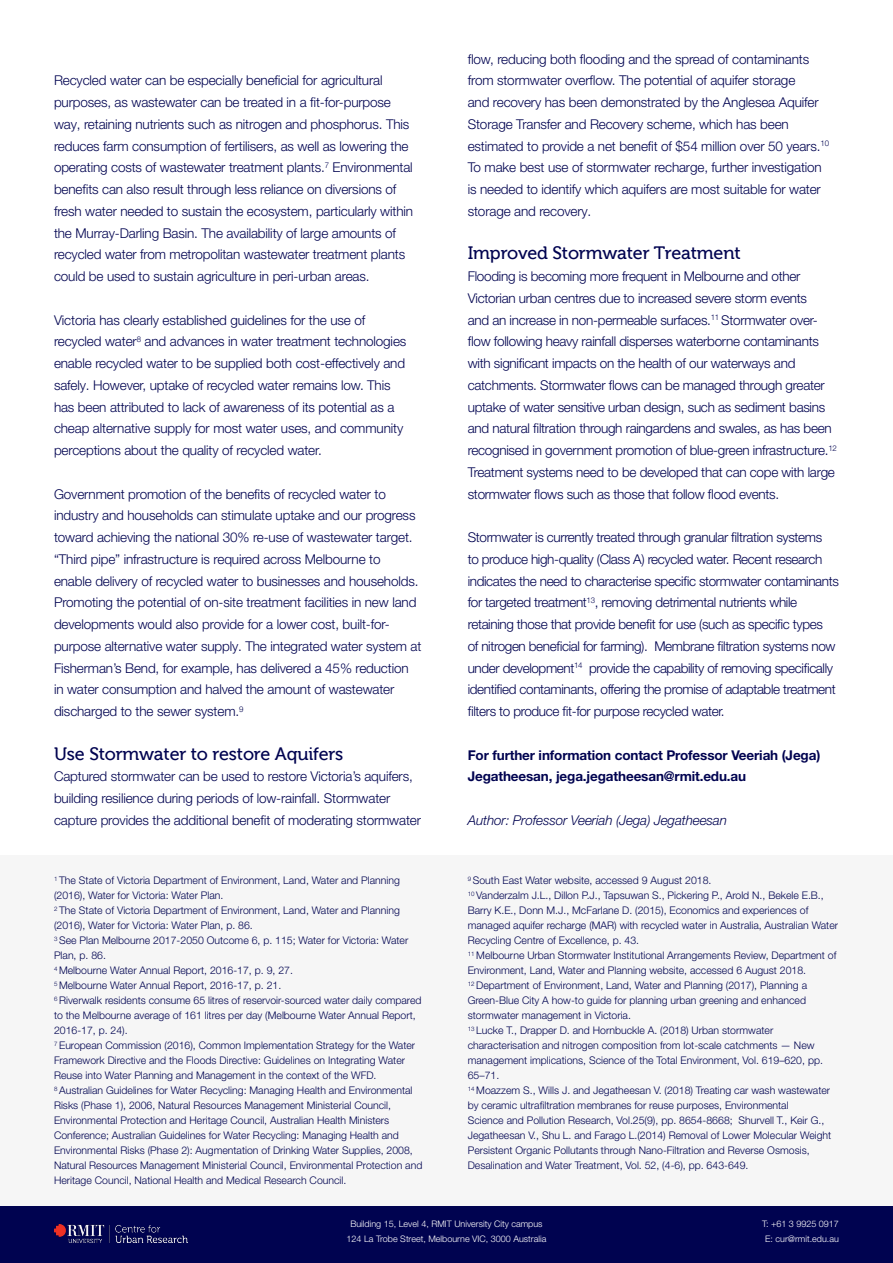
<style>
.page{position:relative;width:893px;height:1263px;background:#fff}
.page>*{position:absolute;margin:0;border:0;box-sizing:border-box;transform-origin:0 0}
.t1{font:18px "Museo 500";letter-spacing:-.01em;color:#000350}
.t2{font:300 13.5px/21.8px "Helvetica Neue LT Pro";letter-spacing:-.01em;color:#000350}
.t3{font:700 13.5px/21.8px "Helvetica Neue LT Pro";letter-spacing:-.01em;color:#000350}
.t4{font:italic 300 13.5px "Helvetica Neue LT Pro";letter-spacing:-.01em;color:#000350}
.t5{font:300 10.5px/15px "Helvetica Neue LT Pro";color:#000350}
.t6{font:300 9px/15px "Helvetica Neue LT Pro";color:#fff;text-align:center}
</style>
<div class="page">
<div style="left:0;top:855px;width:893px;height:408px;background:#f6f6f6"></div>
<div style="left:0;top:1207px;width:893px;height:56px;background:#000350"></div>
<img style="left:54px;top:1224px;width:134px;height:18px">
<p class="t2" style="left:54px;top:69px;width:361px">Recycled water can be especially beneficial for agricultural purposes, as wastewater can be treated in a fit-for-purpose way, retaining nutrients such as nitrogen and phosphorus. This reduces farm consumption of fertilisers, as well as lowering the operating costs of wastewater treatment plants.<sup>7</sup> Environmental benefits can also result through less reliance on diversions of fresh water needed to sustain the ecosystem, particularly within the Murray-Darling Basin. The availability of large amounts of recycled water from metropolitan wastewater treatment plants could be used to sustain agriculture in peri-urban areas.</p>
<p class="t2" style="left:54px;top:309px;width:354px">Victoria has clearly established guidelines for the use of recycled water<sup>8</sup> and advances in water treatment technologies enable recycled water to be supplied both cost-effectively and safely. However, uptake of recycled water remains low. This has been attributed to lack of awareness of its potential as a cheap alternative supply for most water uses, and community perceptions about the quality of recycled water.</p>
<p class="t2" style="left:54px;top:483px;width:369px">Government promotion of the benefits of recycled water to industry and households can stimulate uptake and our progress toward achieving the national 30% re-use of wastewater target. “Third pipe” infrastructure is required across Melbourne to enable delivery of recycled water to businesses and households.<br>Promoting the potential of on-site treatment facilities in new land developments would also provide for a lower cost, built-for&shy;purpose alternative water supply. The integrated water system at Fisherman’s Bend, for example, has delivered a 45% reduction in water consumption and halved the amount of wastewater discharged to the sewer system.<sup>9</sup></p>
<h1 class="t1" style="left:54px;top:744px;width:291px">Use Stormwater to restore Aquifers</h1>
<p class="t2" style="left:54px;top:765px;width:368px">Captured stormwater can be used to restore Victoria’s aquifers, building resilience during periods of low-rainfall. Stormwater capture provides the additional benefit of moderating stormwater</p>
<p class="t2" style="left:468px;top:48px;width:363px">flow, reducing both flooding and the spread of contaminants from stormwater overflow. The potential of aquifer storage<br>and recovery has been demonstrated by the Anglesea Aquifer Storage Transfer and Recovery scheme, which has been estimated to provide a net benefit of $54 million over 50 years.<sup>10<br></sup>To make best use of stormwater recharge, further investigation is needed to identify which aquifers are most suitable for water storage and recovery.</p>
<h1 class="t1" style="left:468px;top:243px;width:275px">Improved Stormwater Treatment</h1>
<p class="t2" style="left:468px;top:265px;width:371px">Flooding is becoming more frequent in Melbourne and other Victorian urban centres due to increased severe storm events<br>and an increase in non-permeable surfaces.<sup>11</sup> Stormwater over&shy;flow following heavy rainfall disperses waterborne contaminants with significant impacts on the health of our waterways and catchments. Stormwater flows can be managed through greater uptake of water sensitive urban design, such as sediment basins and natural filtration through raingardens and swales, as has been recognised in government promotion of blue-green infrastructure.<sup>12<br></sup>Treatment systems need to be developed that can cope with large stormwater flows such as those that follow flood events.</p>
<p class="t2" style="left:468px;top:526px;width:373px">Stormwater is currently treated through granular filtration systems<br>to produce high-quality (Class A) recycled water. Recent research indicates the need to characterise specific stormwater contaminants for targeted treatment<sup>13</sup>, removing detrimental nutrients while retaining those that provide benefit for use (such as specific types<br>of nitrogen beneficial for farming). Membrane filtration systems now under development<sup>14</sup> provide the capability of removing specifically identified contaminants, offering the promise of adaptable treatment filters to produce fit-for purpose recycled water.</p>
<p class="t3" style="left:468px;top:744px;width:354px">For further information contact Professor Veeriah (Jega)<br>Jegatheesan, jega.jegatheesan@rmit.edu.au</p>
<p class="t4" style="left:468px;top:812px;width:261px">Author: Professor Veeriah (Jega) Jegatheesan</p>
<p class="t5" style="left:54px;top:873px;width:370px"><sup>1</sup> The State of Victoria Department of Environment, Land, Water and Planning (2016), Water for Victoria: Water Plan.<br><sup>2</sup> The State of Victoria Department of Environment, Land, Water and Planning (2016), Water for Victoria: Water Plan, p. 86.<br><sup>3</sup> See Plan Melbourne 2017-2050 Outcome 6, p. 115; Water for Victoria: Water Plan, p. 86.<br><sup>4</sup> Melbourne Water Annual Report, 2016-17, p. 9, 27.<br><sup>5</sup> Melbourne Water Annual Report, 2016-17, p. 21.<br><sup>6</sup> Riverwalk residents consume 65 litres of reservoir-sourced water daily compared to the Melbourne average of 161 litres per day (Melbourne Water Annual Report, 2016-17, p. 24).<br><sup>7</sup> European Commission (2016), Common Implementation Strategy for the Water Framework Directive and the Floods Directive: Guidelines on Integrating Water Reuse into Water Planning and Management in the context of the WFD.<br><sup>8</sup> Australian Guidelines for Water Recycling: Managing Health and Environmental Risks (Phase 1), 2006, Natural Resources Management Ministerial Council, Environmental Protection and Heritage Council, Australian Health Ministers Conference; Australian Guidelines for Water Recycling: Managing Health and Environmental Risks (Phase 2): Augmentation of Drinking Water Supplies, 2008, Natural Resources Management Ministerial Council, Environmental Protection and Heritage Council, National Health and Medical Research Council.</p>
<p class="t5" style="left:468px;top:873px;width:372px"><sup>9</sup> South East Water website, accessed 9 August 2018.<br><sup>10</sup> Vanderzalm J.L., Dillon P.J., Tapsuwan S., Pickering P., Arold N., Bekele E.B., Barry K.E., Donn M.J., McFarlane D. (2015), Economics and experiences of managed aquifer recharge (MAR) with recycled water in Australia, Australian Water Recycling Centre of Excellence, p. 43.<br><sup>11</sup> Melbourne Urban Stormwater Institutional Arrangements Review, Department of Environment, Land, Water and Planning website, accessed 6 August 2018.<br><sup>12</sup> Department of Environment, Land, Water and Planning (2017), Planning a Green-Blue City A how-to guide for planning urban greening and enhanced stormwater management in Victoria.<br><sup>13</sup> Lucke T., Drapper D. and Hornbuckle A. (2018) Urban stormwater characterisation and nitrogen composition from lot-scale catchments — New management implications, Science of the Total Environment, Vol. 619–620, pp.<br>65–71.<br><sup>14</sup> Moazzem S., Wills J. and Jegatheesan V. (2018) Treating car wash wastewater by ceramic ultrafiltration membranes for reuse purposes, Environmental<br>Science and Pollution Research, Vol.25(9), pp. 8654-8668; Shurvell T., Keir G., Jegatheesan V., Shu L. and Farago L.(2014) Removal of Lower Molecular Weight Persistent Organic Pollutants through Nano-Filtration and Reverse Osmosis, Desalination and Water Treatment, Vol. 52, (4-6), pp. 643-649.</p>
<p class="t6" style="left:347px;top:1216px;width:201px">Building 15, Level 4, RMIT University City campus<br>124 La Trobe Street, Melbourne VIC, 3000 Australia</p>
<p class="t6" style="left:762px;top:1216px;width:78px">T: +61 3 9925 0917<br>E: cur@rmit.edu.au</p>
</div>
